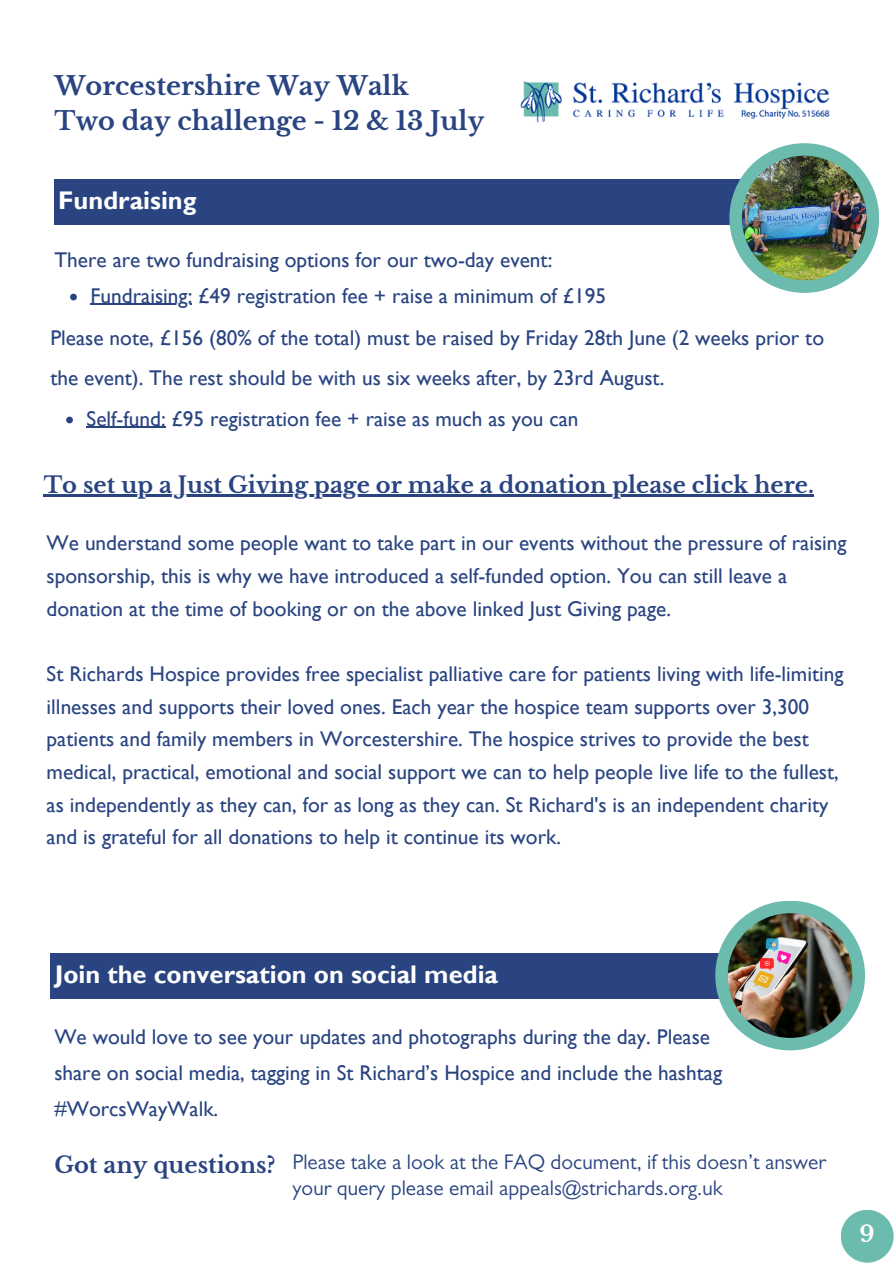
<style>
.page{position:relative;width:894px;height:1264px;background:#fff}
.page>*{position:absolute;margin:0;border:0;box-sizing:border-box;transform-origin:0 0}
.t1{font:700 25.5px/34.8px "Libre Baskerville";color:#294481}
.t2{font:700 25.5px "Gill Sans";color:#fff}
.t3{font:700 22.5px "Libre Baskerville";color:#294481}
.t4{font:700 22.5px "Libre Baskerville";color:#fff}
.t5{font:21.3px/32.7px "Gill Sans";color:#294481}
.t6{font:21.3px/25.8px "Gill Sans";color:#294481}
.s1{font-family:"Libre Baskerville";font-weight:700;font-size:22.5px}
</style>
<div class="page">
<img style="left:520px;top:81px;width:310px;height:42px">
<div style="left:54px;top:179px;width:793px;height:45px;background:#294481"></div>
<svg style="left:729px;top:143px;width:149px;height:150px"></svg>
<img style="left:741px;top:156px;width:125px;height:124px">
<svg style="left:70px;top:294px;width:7px;height:6px"></svg>
<hr style="left:91px;top:304px;width:101px;height:1px;background:#294481">
<div style="left:50px;top:952px;width:794px;height:46px;background:#294481"></div>
<svg style="left:715px;top:901px;width:149px;height:149px"></svg>
<img style="left:727px;top:913px;width:125px;height:124px">
<div style="left:840px;top:1209px;width:53px;height:53px;background:#6bbbae;border-radius:50%"></div>
<svg style="left:66px;top:416px;width:7px;height:7px"></svg>
<hr style="left:87px;top:427px;width:79px;height:1px;background:#294481">
<hr style="left:44px;top:495px;width:769px;height:2px;background:#294481">
<p class="t1" style="left:54px;top:69px;width:431px">Worcestershire Way Walk<br>Two day challenge - 12 &amp; 13 July</p>
<p class="t2" style="left:58px;top:186px;width:140px">Fundraising</p>
<p class="t5" style="left:91px;top:241px;width:517px;line-height:36px;text-indent:-36px">There are two fundraising options for our two-day event:<br>Fundraising: £49 registration fee + raise a minimum of £195</p>
<p class="t5" style="left:50px;top:321px;width:775px">Please note, £156 (80% of the total) must be raised by Friday 28th June (2 weeks prior to</p>
<p class="t5" style="left:50px;top:361px;width:615px">the event). The rest should be with us six weeks after, by 23rd August.</p>
<p class="t5" style="left:87px;top:402px;width:493px">Self-fund: £95 registration fee + raise as much as you can</p>
<p class="t3" style="left:44px;top:471px;width:771px">To set up a Just Giving page or make a donation please click here.</p>
<p class="t5" style="left:47px;top:526px;width:801px">We understand some people want to take part in our events without the pressure of raising sponsorship, this is why we have introduced a self-funded option. You can still leave a donation at the time of booking or on the above linked Just Giving page.</p>
<p class="t5" style="left:47px;top:657px;width:798px">St Richards Hospice provides free specialist palliative care for patients living with life-limiting illnesses and supports their loved ones. Each year the hospice team supports over 3,300 patients and family members in Worcestershire. The hospice strives to provide the best medical, practical, emotional and social support we can to help people live life to the fullest, as independently as they can, for as long as they can. St Richard's is an independent charity and is grateful for all donations to help it continue its work.</p>
<p class="t2" style="left:55px;top:959px;width:444px">Join the conversation on social media</p>
<p class="t5" style="left:54px;top:1018px;width:669px;line-height:36px">We would love to see your updates and photographs during the day. Please share on social media, tagging in St Richard’s Hospice and include the hashtag #WorcsWayWalk.</p>
<p class="t6" style="left:292px;top:1152px;width:535px;text-indent:-238px"><span class="s1">Got any questions?</span> Please take a look at the FAQ document, if this doesn’t answer your query please email appeals@strichards.org.uk</p>
<p class="t4" style="left:859px;top:1220px;width:17px">9</p>
</div>
